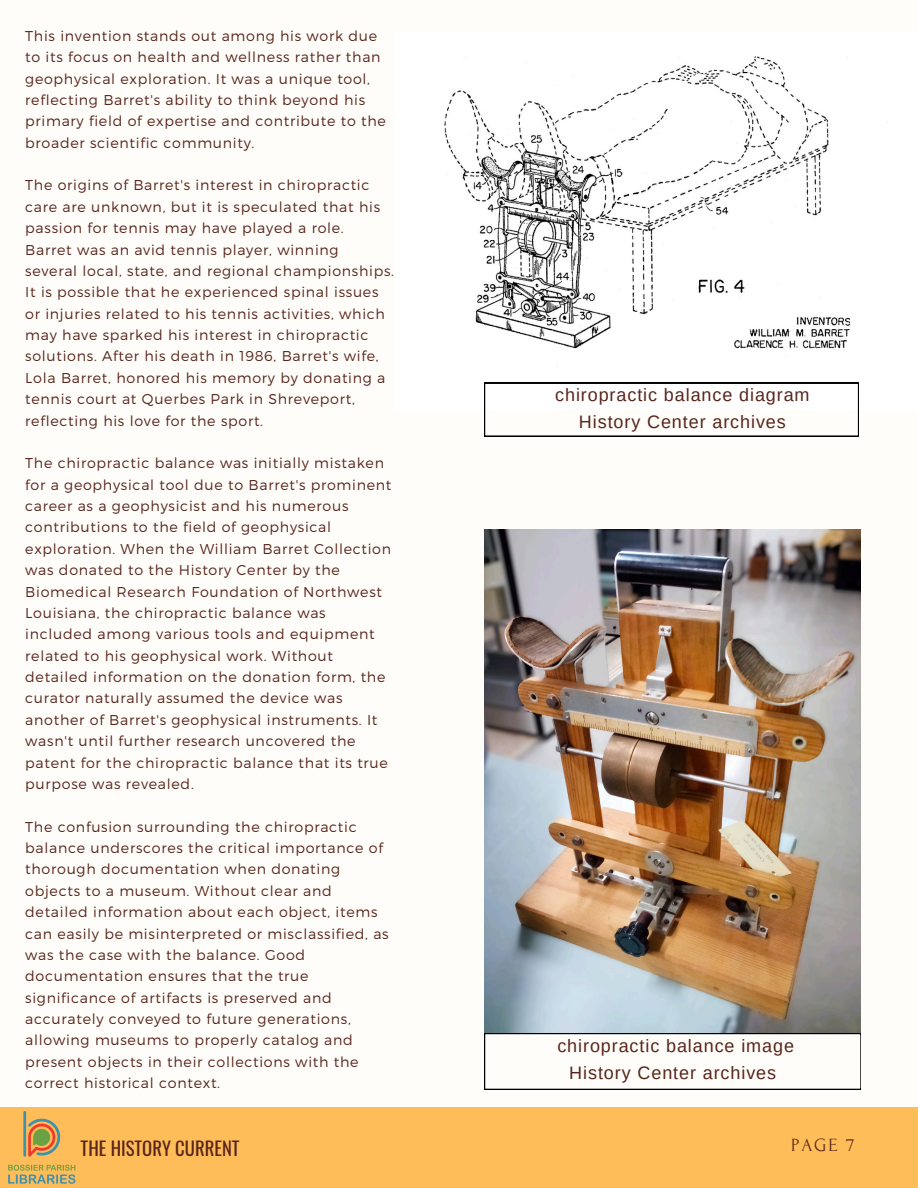
<style>
.page{position:relative;width:918px;height:1188px;background:#fffdfa}
.page>*{position:absolute;margin:0;border:0;box-sizing:border-box;transform-origin:0 0}
.t1{font:18.75px "Oswald";color:#57251b}
.t2{font:18.75px "Forum";color:#57251b}
.t3{font:18px/27px "Arimo";letter-spacing:.05em;color:#57251b;text-align:center}
.t4{font:300 14.25px/21.3px "Montserrat";letter-spacing:.05em;color:#57251b}
</style>
<div class="page">
<div style="left:0;top:1107px;width:918px;height:81px;background:#ffbd59"></div>
<img style="left:8px;top:1112px;width:68px;height:72px">
<img style="left:444px;top:56px;width:415px;height:327px">
<svg style="left:484px;top:383px;width:375px;height:54px"></svg>
<img style="left:484px;top:530px;width:377px;height:503px">
<svg style="left:484px;top:1033px;width:377px;height:56px"></svg>
<p class="t4" style="left:25px;top:24px;width:362px">This invention stands out among his work due to its focus on health and wellness rather than geophysical exploration. It was a unique tool, reflecting Barret's ability to think beyond his primary field of expertise and contribute to the broader scientific community.</p>
<p class="t4" style="left:25px;top:174px;width:370px">The origins of Barret's interest in chiropractic care are unknown, but it is speculated that his passion for tennis may have played a role.<br>Barret was an avid tennis player, winning several local, state, and regional championships.<br>It is possible that he experienced spinal issues or injuries related to his tennis activities, which may have sparked his interest in chiropractic solutions. After his death in 1986, Barret's wife, Lola Barret, honored his memory by donating a tennis court at Querbes Park in Shreveport, reflecting his love for the sport.</p>
<p class="t4" style="left:25px;top:452px;width:368px">The chiropractic balance was initially mistaken for a geophysical tool due to Barret's prominent career as a geophysicist and his numerous contributions to the field of geophysical exploration. When the William Barret Collection was donated to the History Center by the Biomedical Research Foundation of Northwest Louisiana, the chiropractic balance was included among various tools and equipment related to his geophysical work. Without detailed information on the donation form, the curator naturally assumed the device was another of Barret's geophysical instruments. It wasn't until further research uncovered the patent for the chiropractic balance that its true purpose was revealed.</p>
<p class="t4" style="left:25px;top:815px;width:365px">The confusion surrounding the chiropractic balance underscores the critical importance of thorough documentation when donating objects to a museum. Without clear and detailed information about each object, items can easily be misinterpreted or misclassified, as was the case with the balance. Good documentation ensures that the true significance of artifacts is preserved and accurately conveyed to future generations, allowing museums to properly catalog and present objects in their collections with the correct historical context.</p>
<p class="t3" style="left:555px;top:381px;width:256px">chiropractic balance diagram<br>History Center archives</p>
<h1 class="t3" style="left:557px;top:1033px;width:238px">chiropractic balance image<br>History Center archives</h1>
<h2 class="t1" style="left:81px;top:1134px;width:160px">THE HISTORY CURRENT</h2>
<p class="t2" style="left:791px;top:1135px;width:65px">PAGE 7</p>
</div>
